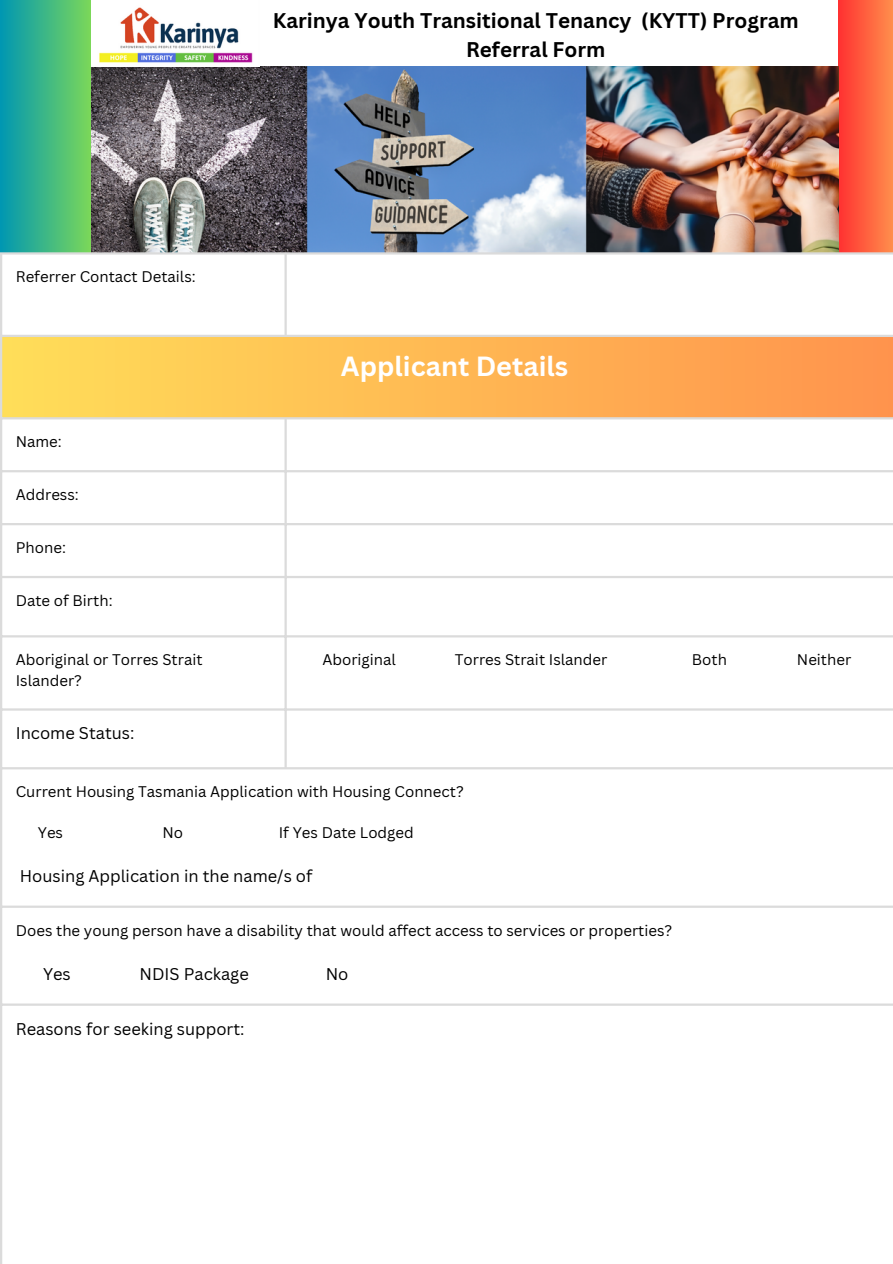
<style>
.page{position:relative;width:893px;height:1264px;background:#fff}
.page>*{position:absolute;margin:0;border:0;box-sizing:border-box;transform-origin:0 0}
.t1{font:700 27px "Canva Sans";color:#fff}
.t2{font:700 20.7px/28.2px "Canva Sans";color:#000;text-align:center}
.t3{font:16.5px "Canva Sans";color:#000}
.t4{font:15px/20.2px "Canva Sans";color:#000}
</style>
<div class="page">
<div style="left:0;top:0;width:92px;height:253px;background:linear-gradient(to right,#0097b2,#7bd759)"></div>
<div style="left:838px;top:0;width:54px;height:253px;background:linear-gradient(to right,#ff3031,#ff8a4b)"></div>
<img style="left:92px;top:67px;width:746px;height:185px">
<img style="left:99px;top:7px;width:154px;height:56px">
<div style="left:1px;top:335px;width:891px;height:83px;background:linear-gradient(to right,#ffde59,#ff934d)"></div>
<hr style="left:0;top:254px;width:2px;height:1009px;background:#dbdbdb">
<hr style="left:284px;top:254px;width:3px;height:81px;background:#dbdbdb">
<hr style="left:284px;top:419px;width:3px;height:348px;background:#dbdbdb">
<hr style="left:892px;top:254px;width:1px;height:1009px;background:#dbdbdb">
<hr style="left:0;top:252px;width:892px;height:2px;background:#dbdbdb">
<hr style="left:0;top:335px;width:892px;height:2px;background:#dbdbdb">
<hr style="left:0;top:417px;width:892px;height:2px;background:#dbdbdb">
<hr style="left:0;top:470px;width:892px;height:2px;background:#dbdbdb">
<hr style="left:0;top:523px;width:892px;height:2px;background:#dbdbdb">
<hr style="left:0;top:576px;width:892px;height:2px;background:#dbdbdb">
<hr style="left:0;top:635px;width:892px;height:2px;background:#dbdbdb">
<hr style="left:0;top:708px;width:892px;height:2px;background:#dbdbdb">
<hr style="left:0;top:767px;width:892px;height:2px;background:#dbdbdb">
<hr style="left:0;top:905px;width:892px;height:2px;background:#dbdbdb">
<hr style="left:0;top:1003px;width:892px;height:2px;background:#dbdbdb">
<hr style="left:0;top:1263px;width:892px;height:1px;background:#dbdbdb">
<p class="t2" style="left:273px;top:6px;width:527px">Karinya Youth Transitional Tenancy (KYTT) Program<br>Referral Form</p>
<p class="t4" style="left:16px;top:266px;width:181px">Referrer Contact Details:</p>
<p class="t4" style="left:16px;top:431px;width:48px">Name:</p>
<p class="t4" style="left:16px;top:484px;width:65px">Address:</p>
<p class="t4" style="left:16px;top:537px;width:52px">Phone:</p>
<p class="t4" style="left:16px;top:590px;width:98px">Date of Birth:</p>
<p class="t1" style="left:341px;top:347px;width:229px">Applicant Details</p>
<p class="t4" style="left:16px;top:649px;width:188px">Aboriginal or Torres Strait<br>Islander?</p>
<p class="t4" style="left:322px;top:649px;width:75px">Aboriginal</p>
<p class="t4" style="left:455px;top:649px;width:154px">Torres Strait Islander</p>
<p class="t4" style="left:692px;top:649px;width:37px">Both</p>
<p class="t4" style="left:796px;top:649px;width:56px">Neither</p>
<p class="t3" style="left:16px;top:721px;width:120px">Income Status:</p>
<p class="t4" style="left:16px;top:781px;width:449px">Current Housing Tasmania Application with Housing Connect?</p>
<p class="t4" style="left:38px;top:821px;width:27px">Yes</p>
<p class="t4" style="left:162px;top:821px;width:22px">No</p>
<p class="t4" style="left:279px;top:821px;width:136px">If Yes Date Lodged</p>
<p class="t3" style="left:20px;top:864px;width:294px">Housing Application in the name/s of</p>
<p class="t4" style="left:16px;top:919px;width:658px">Does the young person have a disability that would affect access to services or properties?</p>
<p class="t3" style="left:43px;top:961px;width:29px">Yes</p>
<p class="t3" style="left:140px;top:961px;width:111px">NDIS Package</p>
<p class="t3" style="left:326px;top:961px;width:24px">No</p>
<p class="t3" style="left:16px;top:1016px;width:230px">Reasons for seeking support:</p>
</div>
